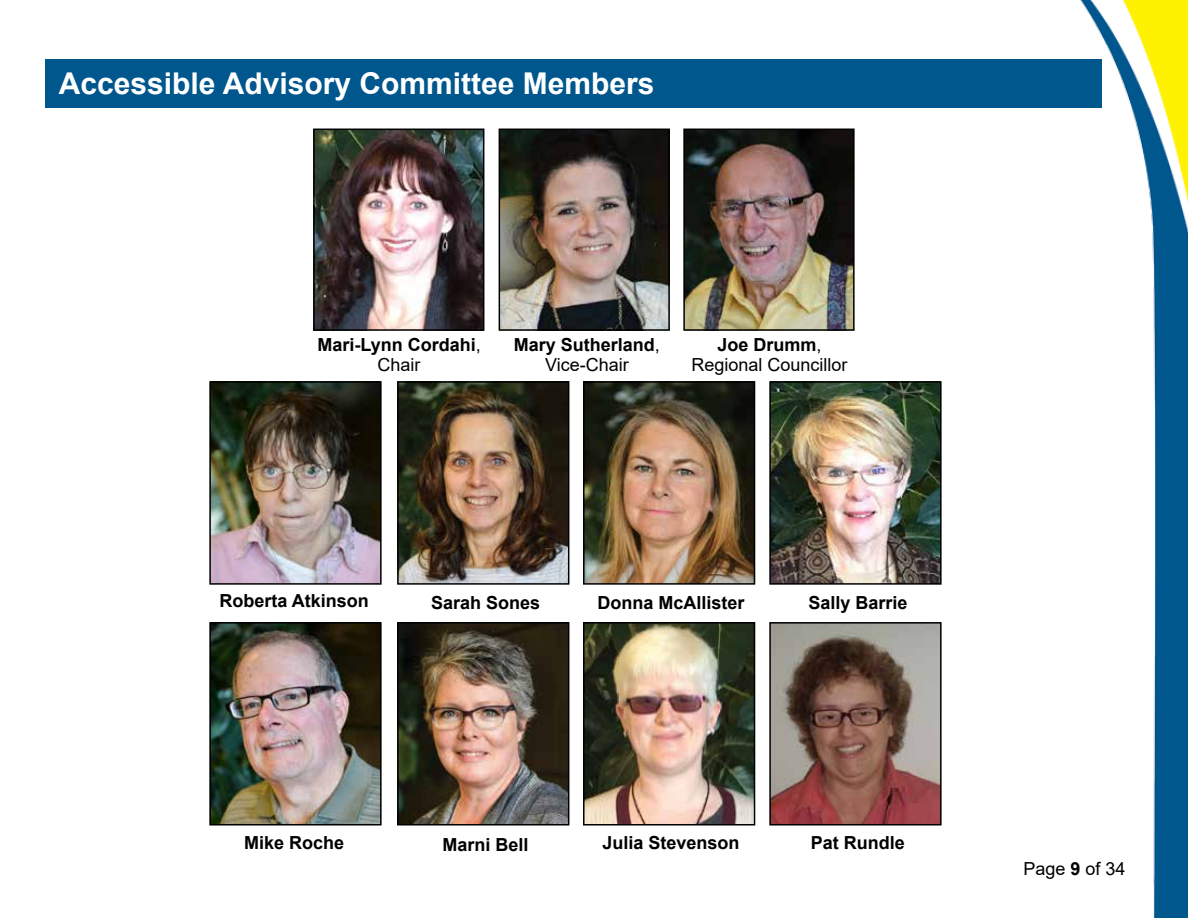
<style>
.page{position:relative;width:1188px;height:918px;background:#fff}
.page>*{position:absolute;margin:0;border:0;box-sizing:border-box;transform-origin:0 0}
.t1{font:700 30px "Arial";color:#fff}
.t2{font:700 18px/19.5px "Arial";color:#000;text-align:center}
.t3{font:18px/19.5px "Arial";color:#000;text-align:center}
.s1{font-weight:400}
.s2{font-weight:700}
</style>
<div class="page">
<img style="left:1065px;top:0;width:123px;height:918px">
<div style="left:45px;top:59px;width:1057px;height:48px;background:#00578e"></div>
<img style="left:316px;top:132px;width:165px;height:196px">
<div style="left:313px;top:129px;width:171px;height:202px;border:2px solid #000"></div>
<img style="left:502px;top:132px;width:165px;height:196px">
<div style="left:499px;top:129px;width:171px;height:202px;border:2px solid #000"></div>
<img style="left:686px;top:132px;width:166px;height:196px">
<div style="left:683px;top:129px;width:172px;height:202px;border:2px solid #000"></div>
<img style="left:212px;top:384px;width:167px;height:198px">
<div style="left:209px;top:381px;width:173px;height:204px;border:2px solid #000"></div>
<img style="left:400px;top:384px;width:166px;height:198px">
<div style="left:397px;top:381px;width:172px;height:204px;border:2px solid #000"></div>
<img style="left:586px;top:384px;width:166px;height:198px">
<div style="left:583px;top:381px;width:172px;height:204px;border:2px solid #000"></div>
<img style="left:772px;top:384px;width:167px;height:198px">
<div style="left:769px;top:381px;width:173px;height:204px;border:2px solid #000"></div>
<img style="left:212px;top:625px;width:167px;height:198px">
<div style="left:209px;top:622px;width:173px;height:204px;border:2px solid #000"></div>
<img style="left:400px;top:625px;width:166px;height:198px">
<div style="left:397px;top:622px;width:172px;height:204px;border:2px solid #000"></div>
<img style="left:586px;top:625px;width:166px;height:198px">
<div style="left:583px;top:622px;width:172px;height:204px;border:2px solid #000"></div>
<img style="left:772px;top:625px;width:167px;height:198px">
<div style="left:769px;top:622px;width:173px;height:204px;border:2px solid #000"></div>
<h1 class="t1" style="left:59px;top:63px;width:597px">Accessible Advisory Committee Members</h1>
<p class="t2" style="left:317px;top:335px;width:165px">Mari-Lynn Cordahi<span class="s1">,<br>Chair</span></p>
<p class="t2" style="left:514px;top:335px;width:148px">Mary Sutherland<span class="s1">,<br>Vice-Chair</span></p>
<p class="t3" style="left:691px;top:335px;width:158px"><span class="s2">Joe Drumm</span>,<br>Regional Councillor</p>
<p class="t2" style="left:219px;top:591px;width:151px">Roberta Atkinson</p>
<p class="t2" style="left:431px;top:593px;width:111px">Sarah Sones</p>
<p class="t2" style="left:598px;top:593px;width:149px">Donna McAllister</p>
<p class="t2" style="left:808px;top:593px;width:101px">Sally Barrie</p>
<p class="t2" style="left:244px;top:833px;width:102px">Mike Roche</p>
<p class="t2" style="left:443px;top:835px;width:88px">Marni Bell</p>
<p class="t2" style="left:603px;top:833px;width:139px">Julia Stevenson</p>
<p class="t2" style="left:811px;top:833px;width:96px">Pat Rundle</p>
<p class="t3" style="left:1023px;top:859px;width:104px">Page <span class="s2">9</span> of 34</p>
</div>
